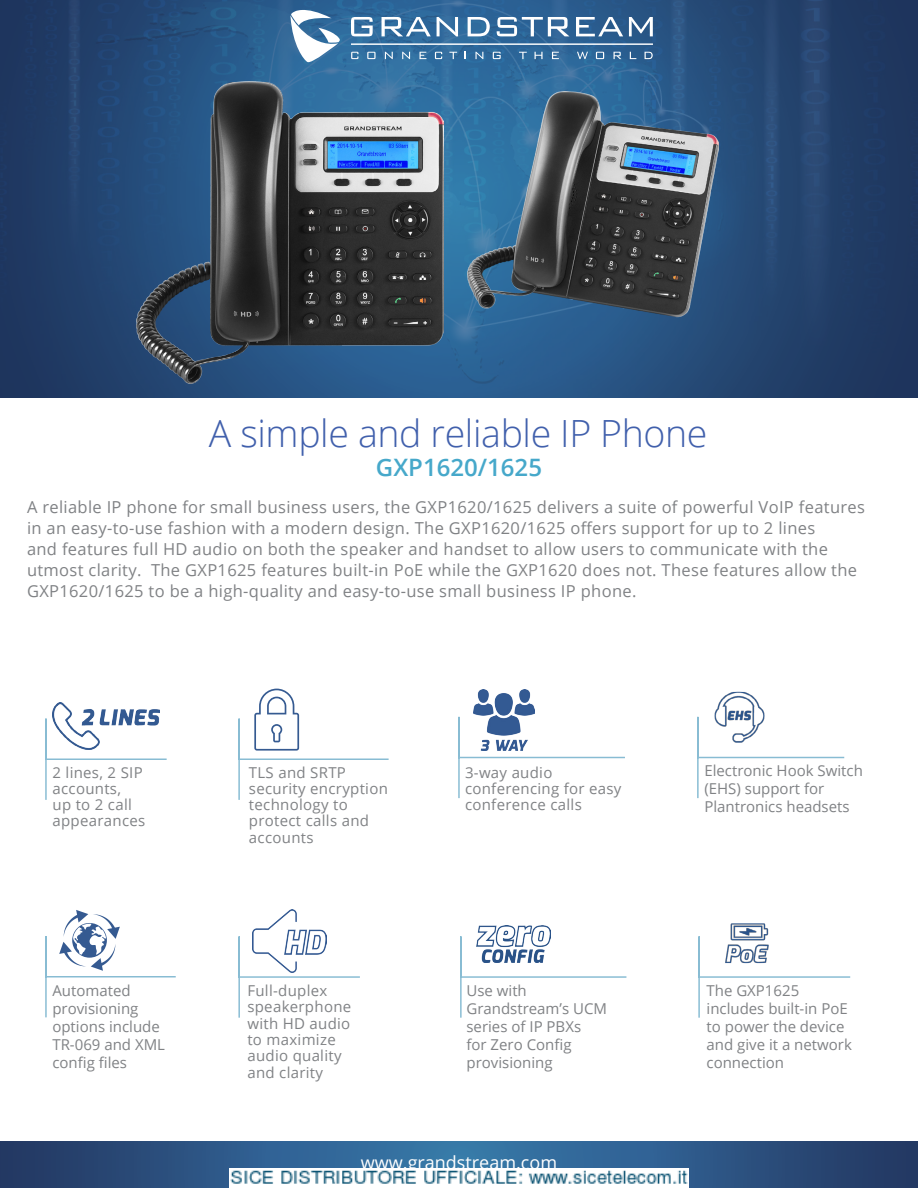
<style>
.page{position:relative;width:918px;height:1188px;background:#fff}
.page>*{position:absolute;margin:0;border:0;box-sizing:border-box;transform-origin:0 0}
.t1{font:300 37.5px "Open Sans";letter-spacing:-.01em;color:#4160ac}
.t2{font:600 24px "Open Sans";color:#46a8ca}
.t3{font:18px "Open Sans";color:#fff}
.t4{font:16.5px/21px "Open Sans";letter-spacing:.02em;color:#808285}
.t5{font:15px/18px "Open Sans";color:#808285}
.t6{font:15px/16.2px "Open Sans";letter-spacing:.02em;color:#808285}
</style>
<div class="page">
<img style="left:0;top:0;width:918px;height:397px">
<img style="left:467px;top:91px;width:251px;height:235px">
<img style="left:137px;top:81px;width:306px;height:303px">
<svg style="left:291px;top:10px;width:49px;height:52px"></svg>
<svg style="left:351px;top:17px;width:22px;height:19px"></svg>
<svg style="left:382px;top:17px;width:49px;height:19px"></svg>
<svg style="left:437px;top:17px;width:21px;height:19px"></svg>
<svg style="left:468px;top:17px;width:22px;height:19px"></svg>
<svg style="left:497px;top:17px;width:72px;height:19px"></svg>
<svg style="left:576px;top:17px;width:47px;height:19px"></svg>
<svg style="left:629px;top:17px;width:24px;height:19px"></svg>
<svg style="left:351px;top:52px;width:7px;height:7px"></svg>
<svg style="left:367px;top:52px;width:9px;height:7px"></svg>
<svg style="left:385px;top:52px;width:8px;height:7px"></svg>
<svg style="left:402px;top:52px;width:8px;height:7px"></svg>
<svg style="left:420px;top:52px;width:6px;height:7px"></svg>
<svg style="left:435px;top:52px;width:7px;height:7px"></svg>
<svg style="left:449px;top:52px;width:8px;height:7px"></svg>
<svg style="left:476px;top:52px;width:7px;height:7px"></svg>
<svg style="left:493px;top:52px;width:8px;height:7px"></svg>
<svg style="left:519px;top:52px;width:8px;height:7px"></svg>
<svg style="left:535px;top:52px;width:8px;height:7px"></svg>
<svg style="left:552px;top:52px;width:7px;height:7px"></svg>
<svg style="left:645px;top:52px;width:8px;height:7px"></svg>
<svg style="left:596px;top:52px;width:8px;height:7px"></svg>
<svg style="left:614px;top:52px;width:7px;height:7px"></svg>
<svg style="left:630px;top:52px;width:6px;height:7px"></svg>
<svg style="left:577px;top:52px;width:11px;height:7px"></svg>
<hr style="left:351px;top:44px;width:302px;height:1px;background:#fff">
<img style="left:473px;top:690px;width:62px;height:25px">
<img style="left:730px;top:923px;width:39px;height:12px">
<img style="left:52px;top:702px;width:107px;height:15px">
<img style="left:252px;top:910px;width:75px;height:25px">
<img style="left:477px;top:926px;width:74px;height:9px">
<svg style="left:0;top:1142px;width:918px;height:46px;background:#2c5482"></svg>
<svg style="left:45px;top:717px;width:122px;height:83px"></svg>
<svg style="left:458px;top:715px;width:167px;height:84px"></svg>
<svg style="left:697px;top:716px;width:148px;height:83px"></svg>
<svg style="left:238px;top:935px;width:122px;height:83px"></svg>
<svg style="left:460px;top:935px;width:167px;height:83px"></svg>
<svg style="left:698px;top:935px;width:153px;height:83px"></svg>
<svg style="left:238px;top:689px;width:151px;height:111px"></svg>
<img style="left:708px;top:691px;width:64px;height:59px">
<svg style="left:45px;top:910px;width:131px;height:108px"></svg>
<img style="left:230px;top:1168px;width:458px;height:20px">
<h1 class="t1" style="left:209px;top:407px;width:500px">A simple and reliable IP Phone</h1>
<h2 class="t2" style="left:376px;top:451px;width:168px">GXP1620/1625</h2>
<p class="t4" style="left:27px;top:496px;width:839px">A reliable IP phone for small business users, the GXP1620/1625 delivers a suite of powerful VoIP features in an easy-to-use fashion with a modern design. The GXP1620/1625 offers support for up to 2 lines<br>and features full HD audio on both the speaker and handset to allow users to communicate with the utmost clarity. The GXP1625 features built-in PoE while the GXP1620 does not. These features allow the GXP1620/1625 to be a high-quality and easy-to-use small business IP phone.</p>
<p class="t6" style="left:52px;top:764px;width:94px">2 lines, 2 SIP accounts,<br>up to 2 call appearances</p>
<p class="t6" style="left:249px;top:764px;width:140px">TLS and SRTP security encryption technology to protect calls and accounts</p>
<p class="t6" style="left:465px;top:764px;width:158px">3-way audio conferencing for easy conference calls</p>
<p class="t5" style="left:704px;top:761px;width:160px">Electronic Hook Switch (EHS) support for<br>Plantronics headsets</p>
<p class="t5" style="left:52px;top:981px;width:114px">Automated provisioning options include<br>TR-069 and XML config files</p>
<p class="t6" style="left:247px;top:982px;width:105px">Full-duplex speakerphone with HD audio to maximize audio quality and clarity</p>
<p class="t5" style="left:466px;top:981px;width:142px">Use with<br>Grandstream’s UCM series of IP PBXs<br>for Zero Config provisioning</p>
<p class="t5" style="left:707px;top:981px;width:147px">The GXP1625 includes built-in PoE to power the device and give it a network connection</p>
<p class="t3" style="left:361px;top:1151px;width:198px">www.grandstream.com</p>
</div>
